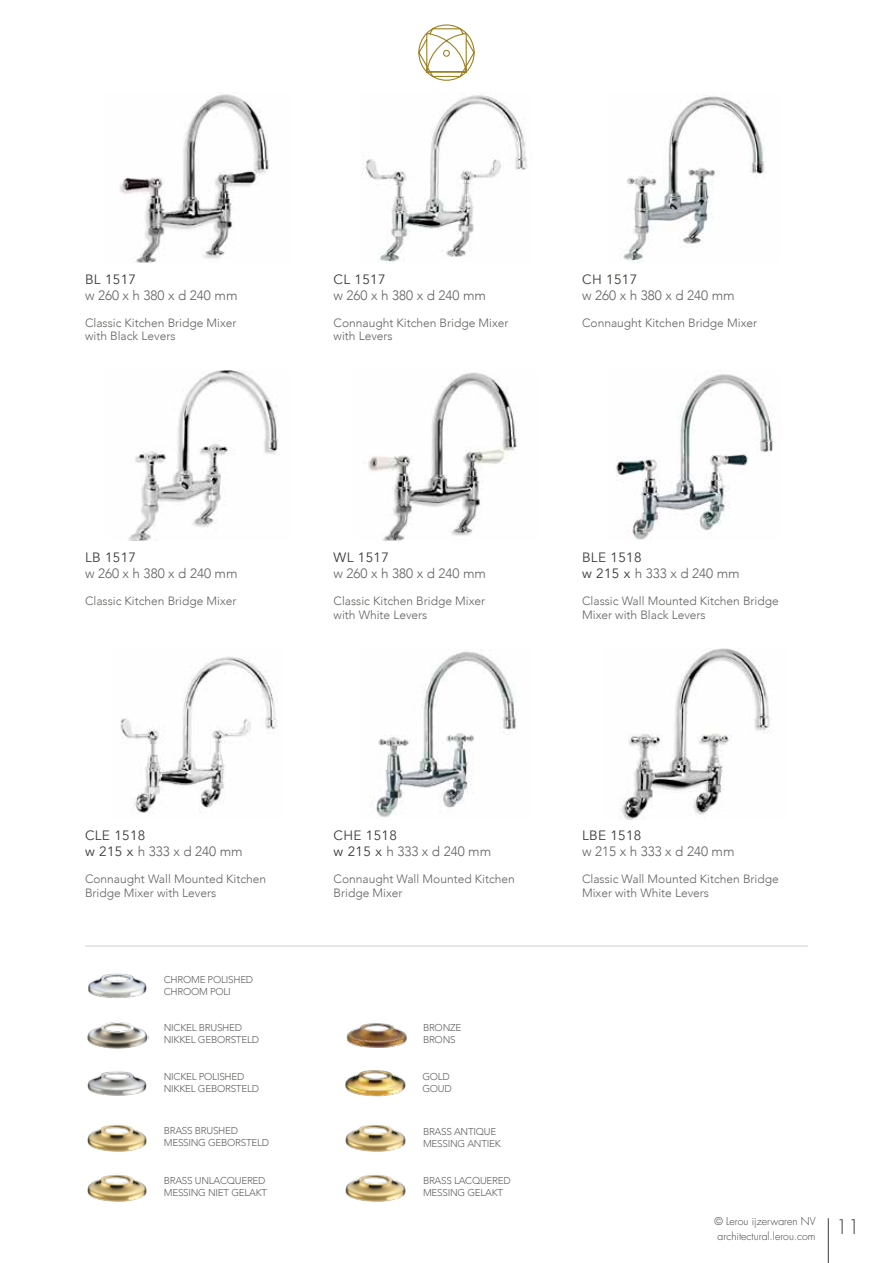
<style>
.page{position:relative;width:893px;height:1263px;background:#fff}
.page>*{position:absolute;margin:0;border:0;box-sizing:border-box;transform-origin:0 0}
.t1{font:300 19.5px "Futura LT";color:#3c3c3a}
.t2{font:13.5px/16.2px "Avenir";letter-spacing:.025em;color:#3c3c3a}
.t3{font:300 13.5px "Avenir";color:#636362}
.t4{font:300 12px/13.5px "Avenir";color:#636362}
.t5{font:300 10.5px/15px "Futura LT";color:#3c3c3a;text-align:center}
.t6{font:300 9.9px/11.9px "Avenir";letter-spacing:-.025em;color:#636362}
.s1{font-weight:300;color:#636362}
</style>
<div class="page">
<svg style="left:418px;top:24px;width:57px;height:57px"></svg>
<img style="left:120px;top:657px;width:158px;height:156px">
<img style="left:120px;top:94px;width:149px;height:169px">
<img style="left:128px;top:371px;width:150px;height:170px">
<img style="left:619px;top:649px;width:151px;height:170px">
<img style="left:623px;top:95px;width:143px;height:168px">
<img style="left:616px;top:374px;width:158px;height:166px">
<img style="left:370px;top:649px;width:147px;height:169px">
<img style="left:362px;top:93px;width:165px;height:170px">
<img style="left:368px;top:372px;width:149px;height:169px">
<hr style="left:85px;top:946px;width:723px;height:1px;background:#d2d2d1">
<img style="left:88px;top:973px;width:59px;height:25px">
<img style="left:87px;top:1022px;width:62px;height:27px">
<img style="left:87px;top:1071px;width:60px;height:25px">
<img style="left:87px;top:1174px;width:60px;height:28px">
<img style="left:87px;top:1124px;width:60px;height:28px">
<img style="left:345px;top:1070px;width:61px;height:27px">
<img style="left:345px;top:1174px;width:61px;height:28px">
<img style="left:345px;top:1124px;width:61px;height:28px">
<img style="left:346px;top:1023px;width:61px;height:25px">
<hr style="left:828px;top:1218px;width:1px;height:45px;background:#3c3c3a">
<p class="t2" style="left:85px;top:271px;width:53px">BL 1517</p>
<p class="t3" style="left:85px;top:287px;width:154px">w 260 x h 380 x d 240 mm</p>
<p class="t4" style="left:85px;top:316px;width:153px">Classic Kitchen Bridge Mixer with Black Levers</p>
<p class="t2" style="left:334px;top:271px;width:54px">CL 1517</p>
<p class="t3" style="left:334px;top:287px;width:154px">w 260 x h 380 x d 240 mm</p>
<p class="t4" style="left:334px;top:316px;width:176px">Connaught Kitchen Bridge Mixer with Levers</p>
<p class="t2" style="left:582px;top:271px;width:57px">CH 1517</p>
<p class="t3" style="left:582px;top:287px;width:154px">w 260 x h 380 x d 240 mm</p>
<p class="t4" style="left:582px;top:316px;width:176px">Connaught Kitchen Bridge Mixer</p>
<p class="t2" style="left:85px;top:549px;width:53px">LB 1517</p>
<p class="t3" style="left:85px;top:565px;width:154px">w 260 x h 380 x d 240 mm</p>
<p class="t4" style="left:85px;top:594px;width:153px">Classic Kitchen Bridge Mixer</p>
<p class="t2" style="left:334px;top:549px;width:57px">WL 1517</p>
<p class="t3" style="left:334px;top:565px;width:154px">w 260 x h 380 x d 240 mm</p>
<p class="t4" style="left:334px;top:594px;width:153px">Classic Kitchen Bridge Mixer with White Levers</p>
<p class="t2" style="left:582px;top:549px;width:159px">BLE 1518<br>w 215 x <span class="s1">h 333 x d 240 mm</span></p>
<p class="t4" style="left:582px;top:594px;width:198px">Classic Wall Mounted Kitchen Bridge<br>Mixer with Black Levers</p>
<p class="t2" style="left:85px;top:827px;width:159px">CLE 1518<br>w 215 x <span class="s1">h 333 x d 240 mm</span></p>
<p class="t2" style="left:334px;top:827px;width:159px">CHE 1518<br>w 215 x <span class="s1">h 333 x d 240 mm</span></p>
<p class="t4" style="left:85px;top:872px;width:183px">Connaught Wall Mounted Kitchen<br>Bridge Mixer with Levers</p>
<p class="t4" style="left:334px;top:872px;width:183px">Connaught Wall Mounted Kitchen<br>Bridge Mixer</p>
<p class="t6" style="left:164px;top:973px;width:91px">CHROME POLISHED<br>CHROOM POLI</p>
<p class="t6" style="left:164px;top:1022px;width:97px">NICKEL BRUSHED<br>NIKKEL GEBORSTELD</p>
<p class="t6" style="left:164px;top:1070px;width:97px">NICKEL POLISHED<br>NIKKEL GEBORSTELD</p>
<p class="t6" style="left:423px;top:1022px;width:40px">BRONZE<br>BRONS</p>
<p class="t6" style="left:422px;top:1070px;width:31px">GOLD<br>GOUD</p>
<p class="t6" style="left:164px;top:1125px;width:107px">BRASS BRUSHED<br>MESSING GEBORSTELD</p>
<p class="t6" style="left:423px;top:1126px;width:79px">BRASS ANTIQUE<br>MESSING ANTIEK</p>
<p class="t6" style="left:164px;top:1175px;width:105px">BRASS UNLACQUERED<br>MESSING NIET GELAKT</p>
<p class="t6" style="left:423px;top:1175px;width:89px">BRASS LACQUERED<br>MESSING GELAKT</p>
<p class="t2" style="left:582px;top:827px;width:61px">LBE 1518</p>
<p class="t3" style="left:582px;top:843px;width:154px">w 215 x h 333 x d 240 mm</p>
<p class="t4" style="left:582px;top:872px;width:198px">Classic Wall Mounted Kitchen Bridge<br>Mixer with White Levers</p>
<p class="t5" style="left:714px;top:1214px;width:103px">© Lerou ijzerwaren NV architectural.lerou.com</p>
<h1 class="t1" style="left:836px;top:1215px;width:26px">11</h1>
</div>
